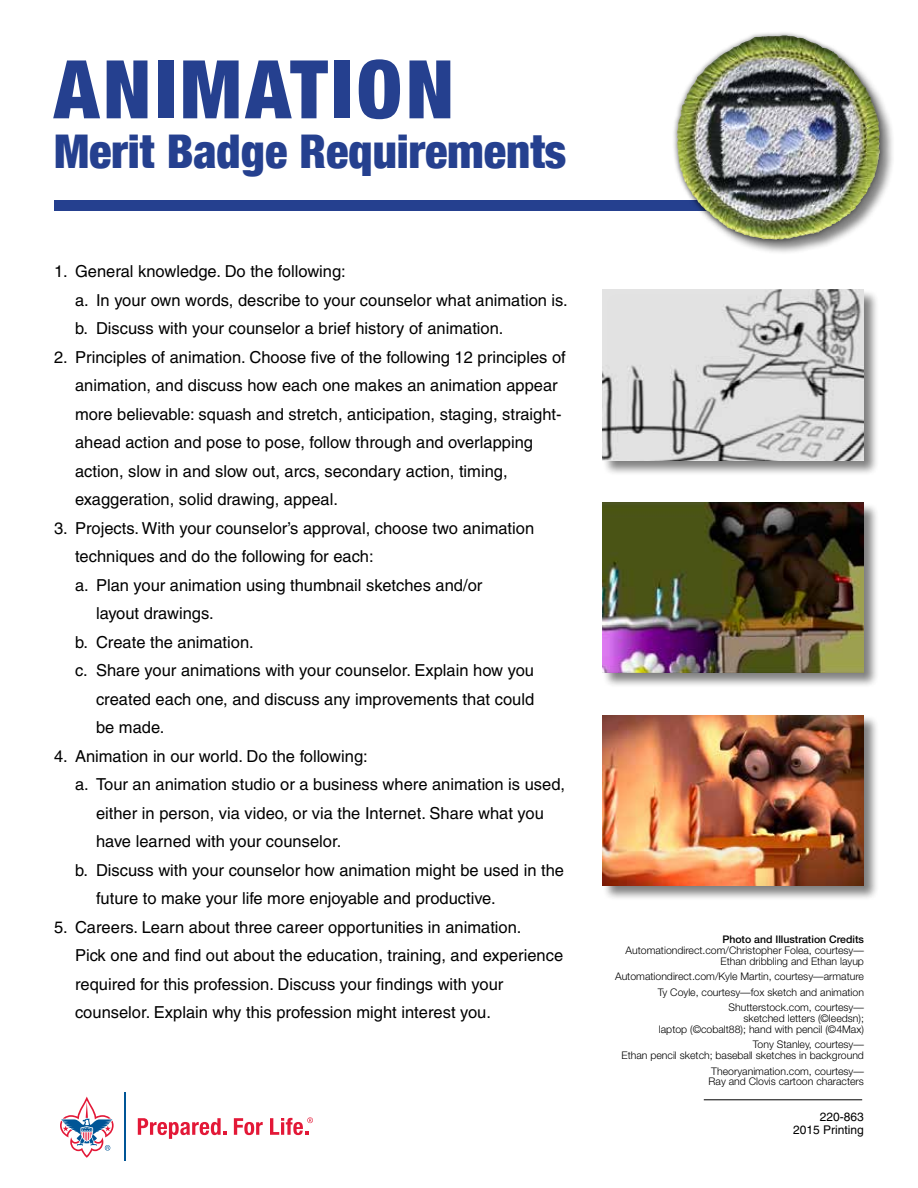
<style>
.page{position:relative;width:918px;height:1188px;background:#fff}
.page>*{position:absolute;margin:0;border:0;box-sizing:border-box;transform-origin:0 0}
.t1{font:900 condensed 81px "Helvetica Neue";letter-spacing:.05em;color:#25408f}
.t2{font:900 condensed 46.5px "Helvetica Neue";color:#25408f}
.t3{font:16.5px/28.5px "Helvetica";color:#000}
.t4{font:12px/13.5px "Helvetica";color:#000;text-align:right}
.t5{font:300 10.5px/10.9px "Helvetica Neue";color:#000;text-align:right}
.t6{font:500 10.5px "Helvetica Neue";color:#000}
</style>
<div class="page">
<svg style="left:138px;top:1118px;width:88px;height:21px"></svg>
<svg style="left:234px;top:1118px;width:29px;height:17px"></svg>
<svg style="left:60px;top:1097px;width:54px;height:61px"></svg>
<hr style="left:124px;top:1093px;width:2px;height:68px;background:#005596">
<svg style="left:270px;top:1117px;width:43px;height:18px"></svg>
<div style="left:54px;top:200px;width:679px;height:11px;background:#25408f"></div>
<div style="left:602px;top:289px;width:278px;height:187px;background:#000;opacity:.5"></div>
<img style="left:603px;top:290px;width:261px;height:170px">
<div style="left:602px;top:502px;width:278px;height:187px;background:#000;opacity:.5"></div>
<img style="left:603px;top:503px;width:261px;height:170px">
<div style="left:602px;top:714px;width:278px;height:187px;background:#000;opacity:.5"></div>
<img style="left:603px;top:715px;width:261px;height:170px">
<div style="left:672px;top:31px;width:213px;height:214px;background:#000;opacity:.51"></div>
<div style="left:677px;top:35px;width:218px;height:220px;background:#000;opacity:.5"></div>
<img style="left:715px;top:36px;width:70px;height:24px">
<hr style="left:704px;top:1099px;width:158px;height:1px;background:#000">
<h1 class="t1" style="left:54px;top:40px;width:401px">ANIMATION</h1>
<h2 class="t2" style="left:54px;top:123px;width:514px">Merit Badge Requirements</h2>
<p class="t3" style="left:75px;top:257px;width:494px;text-indent:-21px">1. General knowledge. Do the following:<br>a. In your own words, describe to your counselor what animation is. b. Discuss with your counselor a brief history of animation.</p>
<p class="t3" style="left:75px;top:343px;width:492px;text-indent:-21px">2. Principles of animation. Choose five of the following 12 principles of animation, and discuss how each one makes an animation appear more believable: squash and stretch, anticipation, staging, straight&shy;ahead action and pose to pose, follow through and overlapping action, slow in and slow out, arcs, secondary action, timing, exaggeration, solid drawing, appeal.</p>
<p class="t3" style="left:54px;top:514px;width:482px">3. Projects. With your counselor’s approval, choose two animation</p>
<p class="t3" style="left:75px;top:542px;width:300px">techniques and do the following for each:</p>
<p class="t3" style="left:75px;top:571px;width:409px">a. Plan your animation using thumbnail sketches and/or</p>
<p class="t3" style="left:96px;top:599px;width:119px">layout drawings.</p>
<p class="t3" style="left:75px;top:628px;width:180px">b. Create the animation.</p>
<p class="t3" style="left:75px;top:656px;width:461px">c. Share your animations with your counselor. Explain how you</p>
<p class="t3" style="left:96px;top:685px;width:440px">created each one, and discuss any improvements that could</p>
<p class="t3" style="left:96px;top:713px;width:70px">be made.</p>
<p class="t3" style="left:54px;top:742px;width:315px">4. Animation in our world. Do the following:</p>
<p class="t3" style="left:75px;top:770px;width:492px">a. Tour an animation studio or a business where animation is used,</p>
<p class="t3" style="left:96px;top:799px;width:449px">either in person, via video, or via the Internet. Share what you</p>
<p class="t3" style="left:96px;top:827px;width:247px">have learned with your counselor.</p>
<p class="t3" style="left:75px;top:856px;width:491px">b. Discuss with your counselor how animation might be used in the</p>
<p class="t3" style="left:96px;top:884px;width:401px">future to make your life more enjoyable and productive.</p>
<p class="t3" style="left:75px;top:913px;width:490px;text-indent:-21px">5. Careers. Learn about three career opportunities in animation.<br>Pick one and find out about the education, training, and experience required for this profession. Discuss your findings with your counselor. Explain why this profession might interest you.</p>
<p class="t6" style="left:722px;top:933px;width:143px">Photo and Illustration Credits</p>
<p class="t5" style="left:626px;top:945px;width:240px">Automationdirect.com/Christopher Folea, courtesy—<br>Ethan dribbling and Ethan layup</p>
<p class="t5" style="left:615px;top:969px;width:250px;line-height:15.3px">Automationdirect.com/Kyle Martin, courtesy—armature<br>Ty Coyle, courtesy—fox sketch and animation<br>Shutterstock.com, courtesy—</p>
<p class="t5" style="left:659px;top:1013px;width:207px">sketched letters (©leedsn);<br>laptop (©cobalt88); hand with pencil (©4Max)</p>
<p class="t5" style="left:621px;top:1039px;width:244px">Tony Stanley, courtesy—<br>Ethan pencil sketch; baseball sketches in background</p>
<p class="t5" style="left:709px;top:1065px;width:157px;text-align:left">Theoryanimation.com, courtesy—<br>Ray and Clovis cartoon characters</p>
<p class="t4" style="left:793px;top:1110px;width:72px">220-863<br>2015 Printing</p>
</div>
